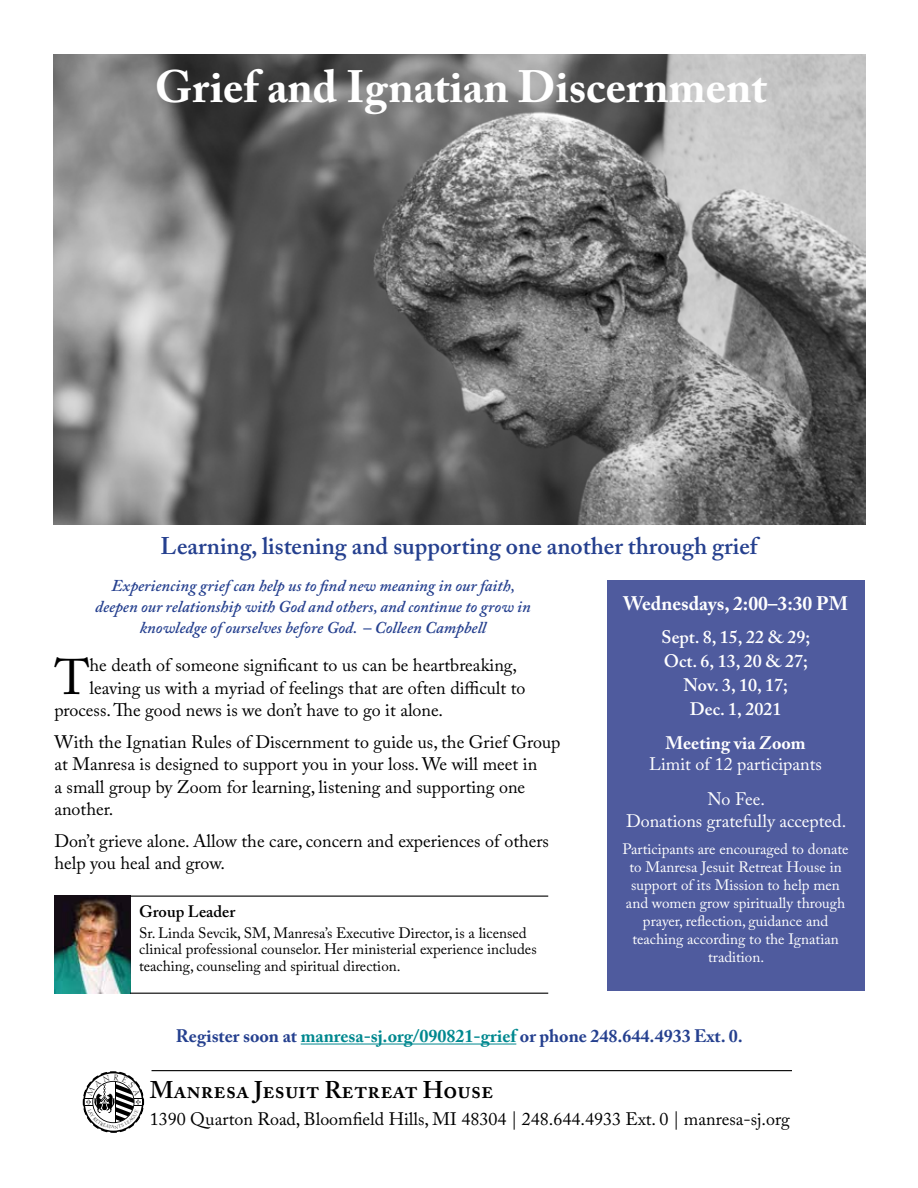
<style>
.page{position:relative;width:918px;height:1188px;background:#fff}
.page>*{position:absolute;margin:0;border:0;box-sizing:border-box;transform-origin:0 0}
.t1{font:49.65px "Adobe Caslon Pro";color:#000}
.t2{font:700 45px "Adobe Caslon Pro";color:#fff}
.t3{font:600 24px "Adobe Caslon Pro";color:#25408f}
.t4{font:600 24px "Adobe Caslon Pro";color:#000}
.t5{font:700 19.5px "Adobe Caslon Pro";color:#fff}
.t6{font:18px/22.5px "Adobe Caslon Pro";color:#000}
.t7{font:700 18px "Adobe Caslon Pro";color:#25408f}
.t8{font:18px "Adobe Caslon Pro";color:#fff}
.t9{font:600 18px "Adobe Caslon Pro";color:#fff}
.t10{font:700 18px "Adobe Caslon Pro";color:#fff}
.t11{font:italic 600 16.5px/21px "Adobe Caslon Pro";color:#25408f;text-align:center}
.t12{font:600 16.5px "Adobe Caslon Pro";color:#000}
.t13{font:15px/18px "Adobe Caslon Pro";color:#fff;text-align:center}
.t14{font:15px/16.5px "Adobe Caslon Pro";color:#000}
.s1{color:#00888f}
</style>
<div class="page">
<div style="left:607px;top:580px;width:257px;height:412px;background:#4f5b9e"></div>
<img style="left:54px;top:54px;width:812px;height:471px">
<hr style="left:152px;top:1070px;width:640px;height:1px;background:#000">
<hr style="left:301px;top:1044px;width:215px;height:1px;background:#00888f">
<img style="left:54px;top:896px;width:76px;height:98px">
<hr style="left:130px;top:896px;width:418px;height:1px;background:#000">
<hr style="left:130px;top:993px;width:418px;height:1px;background:#000">
<svg style="left:82px;top:1071px;width:62px;height:62px"></svg>
<p class="t2" style="left:155px;top:60px;width:614px">Grief and Ignatian Discernment</p>
<p class="t3" style="left:161px;top:532px;width:598px">Learning, listening and supporting one another through grief</p>
<p class="t11" style="left:111px;top:574px;width:405px">Experiencing grief can help us to find new meaning in our faith,</p>
<p class="t11" style="left:95px;top:595px;width:437px">deepen our relationship with God and others, and continue to grow in knowledge of ourselves before God. – Colleen Campbell</p>
<p class="t1" style="left:55px;top:648px;width:36px">T</p>
<p class="t6" style="left:90px;top:654px;width:429px">he death of someone significant to us can be heartbreaking,</p>
<p class="t6" style="left:90px;top:676px;width:437px">leaving us with a myriad of feelings that are often difficult to</p>
<p class="t6" style="left:54px;top:699px;width:390px">process. The good news is we don’t have to go it alone.</p>
<p class="t6" style="left:54px;top:730px;width:508px">With the Ignatian Rules of Discernment to guide us, the Grief Group at Manresa is designed to support you in your loss. We will meet in<br>a small group by Zoom for learning, listening and supporting one another.</p>
<p class="t6" style="left:54px;top:829px;width:496px">Don’t grieve alone. Allow the care, concern and experiences of others help you heal and grow.</p>
<p class="t12" style="left:139px;top:901px;width:98px">Group Leader</p>
<p class="t14" style="left:139px;top:924px;width:399px">Sr. Linda Sevcik, SM, Manresa’s Executive Director, is a licensed clinical professional counselor. Her ministerial experience includes teaching, counseling and spiritual direction.</p>
<p class="t5" style="left:623px;top:592px;width:226px">Wednesdays, 2:00–3:30 PM</p>
<p class="t9" style="left:661px;top:626px;width:150px">Sept. 8, 15, 22 &amp; 29;</p>
<p class="t9" style="left:664px;top:650px;width:146px">Oct. 6, 13, 20 &amp; 27;</p>
<p class="t9" style="left:684px;top:674px;width:106px">Nov. 3, 10, 17;</p>
<p class="t9" style="left:690px;top:698px;width:93px">Dec. 1, 2021</p>
<p class="t10" style="left:665px;top:733px;width:142px">Meeting via Zoom</p>
<p class="t8" style="left:649px;top:754px;width:174px">Limit of 12 participants</p>
<p class="t8" style="left:707px;top:788px;width:59px">No Fee.</p>
<p class="t8" style="left:626px;top:811px;width:222px">Donations gratefully accepted.</p>
<p class="t13" style="left:623px;top:840px;width:228px">Participants are encouraged to donate to Manresa Jesuit Retreat House in support of its Mission to help men and women grow spiritually through prayer, reflection, guidance and teaching according to the Ignatian tradition.</p>
<p class="t7" style="left:176px;top:1025px;width:569px">Register soon at <span class="s1">manresa-sj.org/090821-grief</span> or phone 248.644.4933 Ext. 0.</p>
<p class="t4" style="left:150px;top:1076px;width:345px">Manresa Jesuit Retreat House</p>
<p class="t6" style="left:150px;top:1108px;width:642px">1390 Quarton Road, Bloomfield Hills, MI 48304 | 248.644.4933 Ext. 0 | manresa-sj.org</p>
</div>
